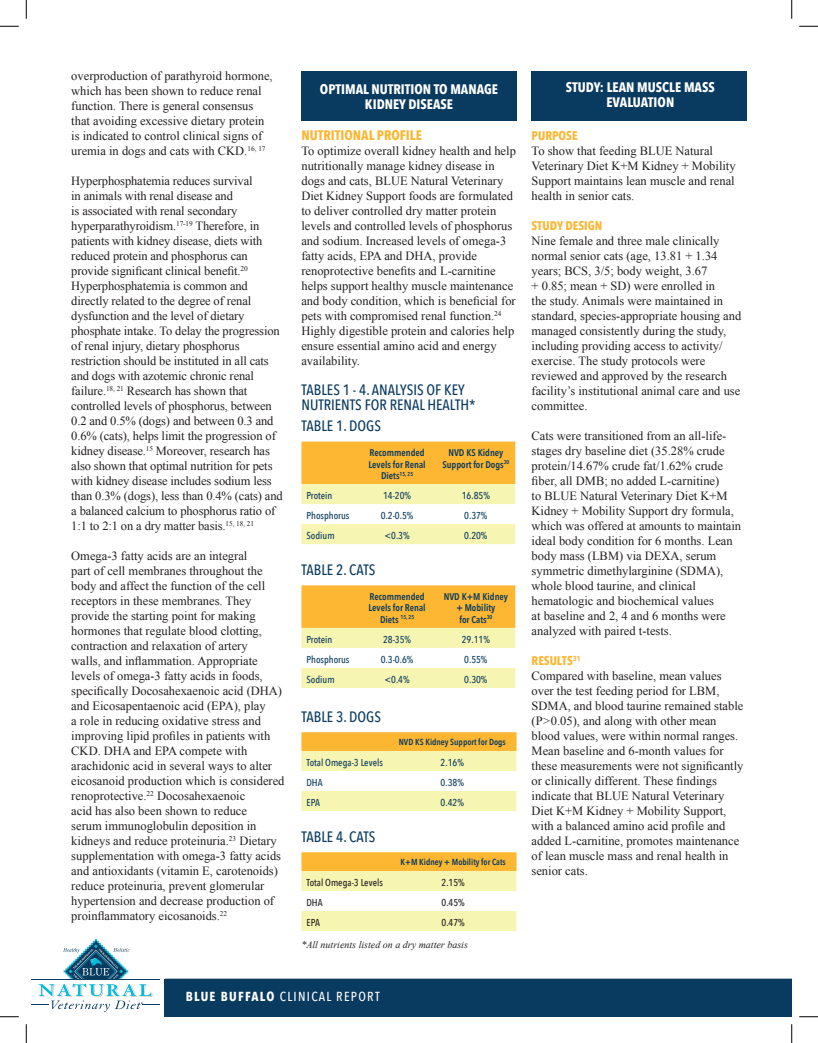
<style>
.page{position:relative;width:818px;height:1043px;background:#fff}
.page>*{position:absolute;margin:0;border:0;box-sizing:border-box;transform-origin:0 0}
.Figure_1{font:500 15px/15px "Avenir Next Condensed";color:#093a5f}
.Super_Header{font:700 13.75px/15px "Avenir Next Condensed";color:#fff;text-align:center}
.t1{font:700 13.75px "Avenir Next Condensed";color:#fcb631}
.t2{font:500 13.12px "Avenir Next Condensed";letter-spacing:.1em;color:#fff}
.Body{font:12.5px/15px "Times New Roman";color:#231f20}
.Subheadrer{font:700 12.5px "Avenir Next Condensed";color:#fcb631}
.t3{font:500 10px "Avenir Next Condensed";color:#093a5f}
.t4{font:500 10px "Avenir Next Condensed";color:#231f20}
.Body-2{font:italic 10px "Times New Roman";color:#231f20}
.t5{font:600 9.75px/11.2px "Avenir Next Condensed";color:#093a5f;text-align:center}
.t6{font:600 8.75px "Avenir Next Condensed";color:#093a5f}
.s1{font-weight:700}
</style>
<div class="page">
<div style="left:531px;top:71px;width:215px;height:49px;background:#093a5f"></div>
<div style="left:301px;top:71px;width:215px;height:49px;background:#093a5f"></div>
<svg style="left:301px;top:441px;width:214px;height:103px"></svg>
<svg style="left:301px;top:585px;width:214px;height:103px"></svg>
<svg style="left:301px;top:732px;width:215px;height:79px"></svg>
<svg style="left:301px;top:852px;width:215px;height:79px"></svg>
<div style="left:164px;top:978px;width:627px;height:38px;background:#093a5f"></div>
<svg style="left:31px;top:939px;width:129px;height:73px"></svg>
<svg style="left:0;top:25px;width:19px;height:2px"></svg>
<svg style="left:799px;top:25px;width:19px;height:2px"></svg>
<svg style="left:0;top:1016px;width:19px;height:1px"></svg>
<svg style="left:799px;top:1016px;width:19px;height:1px"></svg>
<svg style="left:25px;top:0;width:2px;height:19px"></svg>
<svg style="left:25px;top:1024px;width:2px;height:18px"></svg>
<svg style="left:791px;top:0;width:1px;height:19px"></svg>
<svg style="left:791px;top:1024px;width:1px;height:18px"></svg>
<p class="Body" style="left:71px;top:68px;width:203px">overproduction of parathyroid hormone, which has been shown to reduce renal function. There is general consensus that avoiding excessive dietary protein is indicated to control clinical signs of uremia in dogs and cats with CKD.<sup>16,</sup> <sup>17</sup></p>
<p class="Body" style="left:71px;top:173px;width:213px">Hyperphosphatemia reduces survival<br>in animals with renal disease and<br>is associated with renal secondary hyperparathyroidism.<sup>17-19</sup> Therefore, in patients with kidney disease, diets with reduced protein and phosphorus can provide significant clinical benefit.<sup>20<br></sup>Hyperphosphatemia is common and directly related to the degree of renal dysfunction and the level of dietary phosphate intake. To delay the progression of renal injury, dietary phosphorus restriction should be instituted in all cats and dogs with azotemic chronic renal failure.<sup>18,</sup> <sup>21</sup> Research has shown that controlled levels of phosphorus, between 0.2 and 0.5% (dogs) and between 0.3 and 0.6% (cats), helps limit the progression of kidney disease.<sup>15</sup> Moreover, research has also shown that optimal nutrition for pets with kidney disease includes sodium less than 0.3% (dogs), less than 0.4% (cats) and a balanced calcium to phosphorus ratio of 1:1 to 2:1 on a dry matter basis.<sup>15,</sup> <sup>18,</sup> <sup>21</sup></p>
<p class="Body" style="left:71px;top:548px;width:215px">Omega-3 fatty acids are an integral<br>part of cell membranes throughout the body and affect the function of the cell receptors in these membranes. They provide the starting point for making hormones that regulate blood clotting, contraction and relaxation of artery<br>walls, and inflammation. Appropriate levels of omega-3 fatty acids in foods, specifically Docosahexaenoic acid (DHA) and Eicosapentaenoic acid (EPA), play<br>a role in reducing oxidative stress and improving lipid profiles in patients with CKD. DHA and EPA compete with arachidonic acid in several ways to alter eicosanoid production which is considered renoprotective.<sup>22</sup> Docosahexaenoic<br>acid has also been shown to reduce<br>serum immunoglobulin deposition in kidneys and reduce proteinuria.<sup>23</sup> Dietary supplementation with omega-3 fatty acids and antioxidants (vitamin E, carotenoids) reduce proteinuria, prevent glomerular hypertension and decrease production of proinflammatory eicosanoids.<sup>22</sup></p>
<p class="Super_Header" style="left:320px;top:81px;width:179px">OPTIMAL NUTRITION TO MANAGE<br>KIDNEY DISEASE</p>
<p class="t1" style="left:301px;top:127px;width:122px">NUTRITIONAL PROFILE</p>
<p class="Body" style="left:301px;top:143px;width:216px">To optimize overall kidney health and help nutritionally manage kidney disease in dogs and cats, BLUE Natural Veterinary Diet Kidney Support foods are formulated to deliver controlled dry matter protein levels and controlled levels of phosphorus and sodium. Increased levels of omega-3 fatty acids, EPA and DHA, provide renoprotective benefits and L-carnitine helps support healthy muscle maintenance and body condition, which is beneficial for pets with compromised renal function.<sup>24<br></sup>Highly digestible protein and calories help ensure essential amino acid and energy availability.</p>
<p class="Figure_1" style="left:301px;top:382px;width:176px">TABLES 1 - 4. ANALYSIS OF KEY<br>NUTRIENTS FOR RENAL HEALTH*</p>
<p class="Figure_1" style="left:301px;top:418px;width:81px">TABLE 1. DOGS</p>
<p class="t5" style="left:368px;top:447px;width:59px">Recommended<br>Levels for Renal<br>Diets<sup>15,</sup> <sup>25</sup></p>
<p class="t5" style="left:442px;top:447px;width:69px">NVD KS Kidney<br>Support for Dogs<sup>30</sup></p>
<p class="t3" style="left:306px;top:489px;width:28px">Protein</p>
<p class="t3" style="left:383px;top:489px;width:30px">14-20%</p>
<p class="t3" style="left:462px;top:489px;width:30px">16.85%</p>
<p class="t3" style="left:306px;top:509px;width:45px">Phosphorus</p>
<p class="t3" style="left:381px;top:509px;width:34px">0.2-0.5%</p>
<p class="t3" style="left:464px;top:509px;width:25px">0.37%</p>
<p class="t3" style="left:306px;top:529px;width:30px">Sodium</p>
<p class="t3" style="left:384px;top:529px;width:27px">&lt;0.3%</p>
<p class="t3" style="left:464px;top:529px;width:25px">0.20%</p>
<p class="Figure_1" style="left:301px;top:562px;width:75px">TABLE 2. CATS</p>
<p class="t5" style="left:368px;top:590px;width:59px">Recommended<br>Levels for Renal<br>Diets <sup>15,</sup> <sup>25</sup></p>
<p class="t5" style="left:443px;top:590px;width:66px">NVD K+M Kidney + Mobility<br>for Cats<sup>30</sup></p>
<p class="t3" style="left:306px;top:633px;width:28px">Protein</p>
<p class="t3" style="left:383px;top:633px;width:30px">28-35%</p>
<p class="t3" style="left:462px;top:633px;width:30px">29.11%</p>
<p class="t3" style="left:306px;top:653px;width:45px">Phosphorus</p>
<p class="t3" style="left:381px;top:653px;width:34px">0.3-0.6%</p>
<p class="t3" style="left:464px;top:653px;width:25px">0.55%</p>
<p class="t3" style="left:306px;top:673px;width:30px">Sodium</p>
<p class="t3" style="left:384px;top:673px;width:27px">&lt;0.4%</p>
<p class="t3" style="left:464px;top:673px;width:25px">0.30%</p>
<p class="Figure_1" style="left:301px;top:708px;width:81px">TABLE 3. DOGS</p>
<p class="t6" style="left:399px;top:734px;width:108px">NVD KS Kidney Support for Dogs</p>
<p class="t3" style="left:306px;top:756px;width:78px">Total Omega-3 Levels</p>
<p class="t3" style="left:440px;top:756px;width:25px">2.16%</p>
<p class="t3" style="left:306px;top:776px;width:18px">DHA</p>
<p class="t3" style="left:440px;top:776px;width:25px">0.38%</p>
<p class="t3" style="left:306px;top:796px;width:15px">EPA</p>
<p class="t3" style="left:440px;top:796px;width:25px">0.42%</p>
<p class="Figure_1" style="left:301px;top:828px;width:75px">TABLE 4. CATS</p>
<p class="t6" style="left:400px;top:854px;width:107px">K+M Kidney + Mobility for Cats</p>
<p class="t4" style="left:306px;top:876px;width:78px">Total Omega-3 Levels</p>
<p class="t4" style="left:441px;top:876px;width:25px">2.15%</p>
<p class="t4" style="left:306px;top:896px;width:18px">DHA</p>
<p class="t4" style="left:441px;top:896px;width:25px">0.45%</p>
<p class="t4" style="left:306px;top:916px;width:15px">EPA</p>
<p class="t4" style="left:441px;top:916px;width:25px">0.47%</p>
<p class="Body-2" style="left:301px;top:937px;width:168px">*All nutrients listed on a dry matter basis</p>
<p class="Super_Header" style="left:566px;top:80px;width:150px">STUDY: LEAN MUSCLE MASS<br>EVALUATION</p>
<p class="Subheadrer" style="left:531px;top:128px;width:48px">PURPOSE</p>
<p class="Body" style="left:531px;top:143px;width:206px">To show that feeding BLUE Natural Veterinary Diet K+M Kidney + Mobility Support maintains lean muscle and renal health in senior cats.</p>
<p class="Subheadrer" style="left:531px;top:218px;width:72px">STUDY DESIGN</p>
<p class="Body" style="left:531px;top:233px;width:211px">Nine female and three male clinically normal senior cats (age, 13.81 + 1.34 years; BCS, 3/5; body weight, 3.67<br>+ 0.85; mean + SD) were enrolled in<br>the study. Animals were maintained in standard, species-appropriate housing and managed consistently during the study, including providing access to activity/ exercise. The study protocols were reviewed and approved by the research facility’s institutional animal care and use committee.</p>
<p class="Body" style="left:531px;top:428px;width:211px">Cats were transitioned from an all-life&shy;stages dry baseline diet (35.28% crude protein/14.67% crude fat/1.62% crude fiber, all DMB; no added L-carnitine)<br>to BLUE Natural Veterinary Diet K+M Kidney + Mobility Support dry formula, which was offered at amounts to maintain ideal body condition for 6 months. Lean body mass (LBM) via DEXA, serum symmetric dimethylarginine (SDMA), whole blood taurine, and clinical hematologic and biochemical values<br>at baseline and 2, 4 and 6 months were analyzed with paired t-tests.</p>
<p class="Subheadrer" style="left:531px;top:653px;width:50px">RESULTS<sup>31</sup></p>
<p class="Body" style="left:531px;top:668px;width:213px">Compared with baseline, mean values over the test feeding period for LBM, SDMA, and blood taurine remained stable (P&gt;0.05), and along with other mean blood values, were within normal ranges.<br>Mean baseline and 6-month values for these measurements were not significantly or clinically different. These findings indicate that BLUE Natural Veterinary Diet K+M Kidney + Mobility Support, with a balanced amino acid profile and added L-carnitine, promotes maintenance of lean muscle mass and renal health in senior cats.</p>
<p class="t2" style="left:186px;top:988px;width:195px"><span class="s1">BLUE BUFFALO</span> CLINICAL REPORT</p>
</div>
